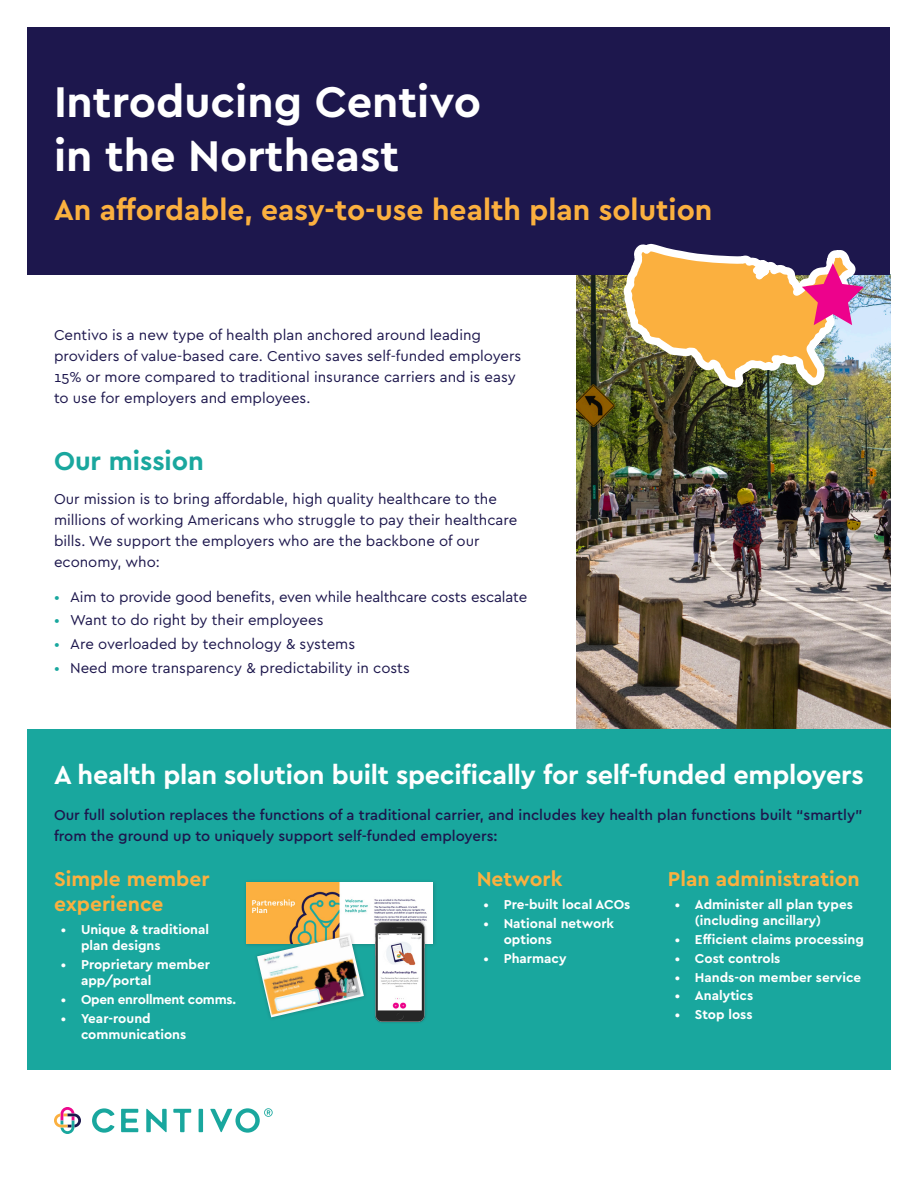
<style>
.page{position:relative;width:918px;height:1188px;background:#fff}
.page>*{position:absolute;margin:0;border:0;box-sizing:border-box;transform-origin:0 0}
.t1{font:700 45px/54px "Cera GR";color:#fff}
.Subheader{font:700 30px "Cera GR";color:#fbb03f}
.t2{font:700 27px "Cera GR";letter-spacing:-.01em;color:#fff}
.t3{font:700 27px "Cera GR";color:#19a79e}
.t4{font:700 21px/25.2px "Cera GR";color:#fbb03f}
.Body_-_Small{font:15px/21px "Cera GR";color:#1d174d}
.Body{font:500 15px/21.8px "Cera GR";color:#1d174d}
.t5{font:700 13.5px/16.2px "Cera GR";color:#fff}
.t6{font:700 13.5px "Cera GR";letter-spacing:-.02em;color:#fff}
.s1{color:#19a79e}
.s2{font-weight:500}
</style>
<div class="page">
<img style="left:576px;top:274px;width:315px;height:455px">
<div style="left:27px;top:729px;width:864px;height:341px;background:#19a79e"></div>
<div style="left:243px;top:879px;width:194px;height:69px;background:#231f20;opacity:.25"></div>
<img style="left:247px;top:883px;width:186px;height:61px">
<div style="left:254px;top:932px;width:114px;height:90px;background:#231f20;opacity:.25"></div>
<img style="left:257px;top:935px;width:107px;height:82px">
<div style="left:373px;top:919px;width:55px;height:105px;background:#231f20;opacity:.25"></div>
<img style="left:376px;top:922px;width:48px;height:99px">
<svg style="left:92px;top:1108px;width:22px;height:25px"></svg>
<svg style="left:121px;top:1109px;width:17px;height:23px"></svg>
<svg style="left:146px;top:1109px;width:21px;height:23px"></svg>
<svg style="left:173px;top:1109px;width:18px;height:23px"></svg>
<svg style="left:199px;top:1109px;width:4px;height:23px"></svg>
<svg style="left:54px;top:1107px;width:27px;height:27px"></svg>
<svg style="left:210px;top:1108px;width:63px;height:25px"></svg>
<div style="left:27px;top:27px;width:862px;height:247px;background:#1d174d"></div>
<img style="left:617px;top:243px;width:245px;height:344px">
<svg style="left:802px;top:263px;width:62px;height:62px;background:#d56b99"></svg>
<p class="t1" style="left:54px;top:75px;width:429px">Introducing Centivo in the Northeast</p>
<p class="Subheader" style="left:54px;top:193px;width:660px">An affordable, easy-to-use health plan solution</p>
<p class="Body_-_Small" style="left:54px;top:325px;width:469px">Centivo is a new type of health plan anchored around leading providers of value-based care. Centivo saves self-funded employers 15% or more compared to traditional insurance carriers and is easy to use for employers and employees.</p>
<h2 class="t3" style="left:54px;top:445px;width:152px">Our mission</h2>
<p class="Body_-_Small" style="left:54px;top:489px;width:465px">Our mission is to bring affordable, high quality healthcare to the millions of working Americans who struggle to pay their healthcare bills. We support the employers who are the backbone of our economy, who:</p>
<p class="Body_-_Small" style="left:54px;top:586px;width:475px"><span class="s1">•</span> Aim to provide good benefits, even while healthcare costs escalate</p>
<p class="Body_-_Small" style="left:54px;top:610px;width:271px"><span class="s1">•</span> Want to do right by their employees</p>
<p class="Body_-_Small" style="left:54px;top:634px;width:303px"><span class="s1">•</span> Are overloaded by technology &amp; systems</p>
<p class="Body_-_Small" style="left:54px;top:657px;width:357px"><span class="s1">•</span> Need more transparency &amp; predictability in costs</p>
<h2 class="t2" style="left:54px;top:760px;width:811px">A health plan solution built specifically for self-funded employers</h2>
<p class="Body" style="left:54px;top:804px;width:810px">Our full solution replaces the functions of a traditional carrier, and includes key health plan functions built “smartly” from the ground up to uniquely support self-funded employers:</p>
<h3 class="t4" style="left:54px;top:866px;width:157px">Simple member experience</h3>
<p class="t5" style="left:81px;top:921px;width:130px;text-indent:-20px"><span class="s2">•</span> Unique &amp; traditional plan designs</p>
<p class="t5" style="left:81px;top:956px;width:131px;text-indent:-20px"><span class="s2">•</span> Proprietary member app/portal</p>
<p class="t6" style="left:61px;top:992px;width:177px"><span class="s2">•</span> Open enrollment comms.</p>
<p class="t5" style="left:81px;top:1010px;width:107px;text-indent:-20px"><span class="s2">•</span> Year-round communications</p>
<h3 class="t4" style="left:668px;top:866px;width:193px">Plan administration</h3>
<p class="t5" style="left:695px;top:896px;width:159px;text-indent:-20px"><span class="s2">•</span> Administer all plan types (including ancillary)</p>
<p class="t5" style="left:675px;top:931px;width:191px"><span class="s2">•</span> Efficient claims processing</p>
<p class="t5" style="left:675px;top:950px;width:107px"><span class="s2">•</span> Cost controls</p>
<p class="t5" style="left:675px;top:969px;width:188px"><span class="s2">•</span> Hands-on member service</p>
<p class="t5" style="left:675px;top:988px;width:80px"><span class="s2">•</span> Analytics</p>
<p class="t5" style="left:675px;top:1007px;width:79px"><span class="s2">•</span> Stop loss</p>
<h3 class="t4" style="left:477px;top:866px;width:87px">Network</h3>
<p class="t5" style="left:483px;top:896px;width:149px"><span class="s2">•</span> Pre-built local ACOs</p>
<p class="t5" style="left:504px;top:915px;width:112px;text-indent:-20px"><span class="s2">•</span> National network options</p>
<p class="t5" style="left:483px;top:950px;width:85px"><span class="s2">•</span> Pharmacy</p>
</div>
